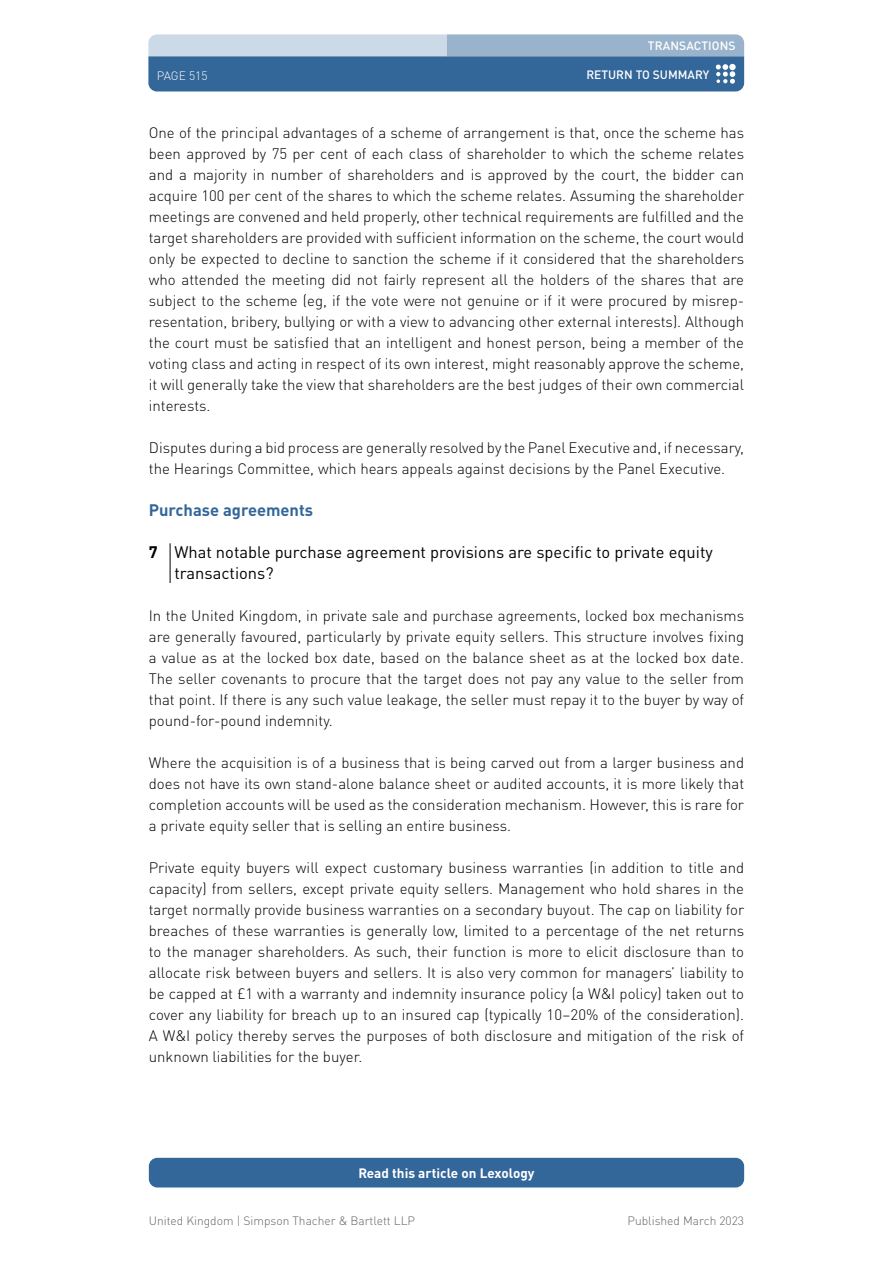
<style>
.page{position:relative;width:893px;height:1263px;background:#fff}
.page>*{position:absolute;margin:0;border:0;box-sizing:border-box;transform-origin:0 0}
.Q_text{font:16.5px/21px "DIN Pro";color:#000}
.Q_header{font:700 16.5px "DIN Pro";color:#369}
.Text{font:300 15px/21px "DIN Pro";color:#000;text-align:justify}
.First_para{font:300 15px/21px "DIN Pro";color:#000;text-align:justify}
.t1{font:700 13.5px "DIN Pro";color:#fff}
.t2{font:300 12px "DIN Pro";color:#646363}
.t3{font:500 12px "DIN Pro";color:#fff}
.t4{font:300 12px "DIN Pro";color:#fff}
.s1{font-weight:700}
</style>
<div class="page">
<div style="left:149px;top:1158px;width:595px;height:29px;background:#369;border-radius:9px"></div>
<svg style="left:148px;top:34px;width:596px;height:57px;background:#678db3"></svg>
<hr style="left:170px;top:543px;width:1px;height:40px;background:#000">
<p class="t3" style="left:648px;top:37px;width:89px">TRANSACTIONS</p>
<p class="t4" style="left:157px;top:66px;width:52px">PAGE 515</p>
<p class="t3" style="left:586px;top:65px;width:124px">RETURN TO SUMMARY</p>
<p class="Text" style="left:149px;top:121px;width:597px">One of the principal advantages of a scheme of arrangement is that, once the scheme has been approved by 75 per cent of each class of shareholder to which the scheme relates and a majority in number of shareholders and is approved by the court, the bidder can acquire 100 per cent of the shares to which the scheme relates. Assuming the shareholder meetings are convened and held properly, other technical requirements are fulfilled and the target shareholders are provided with sufficient information on the scheme, the court would only be expected to decline to sanction the scheme if it considered that the shareholders who attended the meeting did not fairly represent all the holders of the shares that are subject to the scheme (eg, if the vote were not genuine or if it were procured by misrep&shy;resentation, bribery, bullying or with a view to advancing other external interests). Although the court must be satisfied that an intelligent and honest person, being a member of the voting class and acting in respect of its own interest, might reasonably approve the scheme, it will generally take the view that shareholders are the best judges of their own commercial interests.</p>
<p class="Text" style="left:149px;top:436px;width:597px">Disputes during a bid process are generally resolved by the Panel Executive and, if necessary, the Hearings Committee, which hears appeals against decisions by the Panel Executive.</p>
<p class="Q_header" style="left:149px;top:497px;width:166px">Purchase agreements</p>
<p class="Q_text" style="left:174px;top:540px;width:540px;text-indent:-26px"><span class="s1">7</span> What notable purchase agreement provisions are specific to private equity transactions?</p>
<p class="First_para" style="left:149px;top:604px;width:597px">In the United Kingdom, in private sale and purchase agreements, locked box mechanisms are generally favoured, particularly by private equity sellers. This structure involves fixing a value as at the locked box date, based on the balance sheet as at the locked box date.<br>The seller covenants to procure that the target does not pay any value to the seller from that point. If there is any such value leakage, the seller must repay it to the buyer by way of pound-for-pound indemnity.</p>
<p class="Text" style="left:149px;top:751px;width:597px">Where the acquisition is of a business that is being carved out from a larger business and does not have its own stand-alone balance sheet or audited accounts, it is more likely that completion accounts will be used as the consideration mechanism. However, this is rare for a private equity seller that is selling an entire business.</p>
<p class="Text" style="left:149px;top:856px;width:597px">Private equity buyers will expect customary business warranties (in addition to title and capacity) from sellers, except private equity sellers. Management who hold shares in the target normally provide business warranties on a secondary buyout. The cap on liability for breaches of these warranties is generally low, limited to a percentage of the net returns to the manager shareholders. As such, their function is more to elicit disclosure than to allocate risk between buyers and sellers. It is also very common for managers’ liability to be capped at £1 with a warranty and indemnity insurance policy (a W&amp;I policy) taken out to cover any liability for breach up to an insured cap (typically 10–20% of the consideration).<br>A W&amp;I policy thereby serves the purposes of both disclosure and mitigation of the risk of unknown liabilities for the buyer.</p>
<p class="t1" style="left:358px;top:1162px;width:178px">Read this article on Lexology</p>
<p class="t2" style="left:149px;top:1211px;width:268px">United Kingdom | Simpson Thacher &amp; Bartlett LLP</p>
<p class="t2" style="left:628px;top:1211px;width:118px">Published March 2023</p>
</div>
